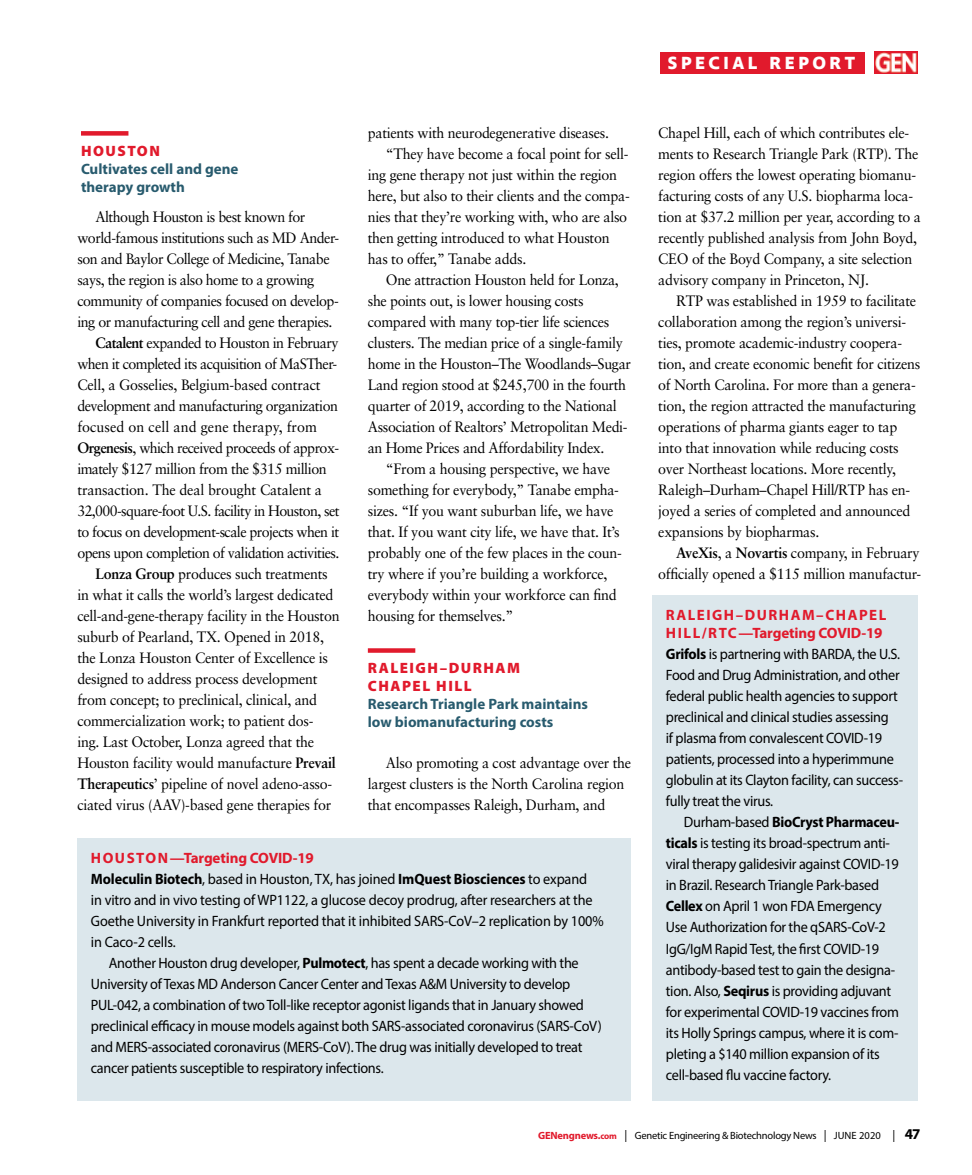
<style>
.page{position:relative;width:972px;height:1175px;background:#fff}
.page>*{position:absolute;margin:0;border:0;box-sizing:border-box;transform-origin:0 0}
.t1{font:700 18px "Ingra";letter-spacing:.2em;color:#fff}
.t2{font:15px/21px "Sabon";letter-spacing:-.02em;color:#000;scale:.95 1}
.t3{font:15px/21px "Myriad Pro";letter-spacing:-.02em;color:#000;scale:.95 1}
.t4{font:15px "Sabon";letter-spacing:-.04em;color:#000;scale:.95 1}
.t5{font:700 15px/18px "Myriad Pro";color:#285b6e}
.t6{font:700 15px/18px "Myriad Pro";letter-spacing:.1em;color:#e11a2c}
.t7{font:15px "Sabon";letter-spacing:-.045em;color:#000;scale:.95 1}
.t8{font:15px "Sabon";letter-spacing:.005em;color:#000;scale:.95 1}
.t9{font:900 15px/18px "Myriad Pro";letter-spacing:.1em;color:#e11a2c}
.t10{font:700 15px "Myriad Pro";letter-spacing:-.01em;color:#e11a2c}
.t11{font:10.5px "Myriad Pro";letter-spacing:-.02em;color:#000}
.s1{font-weight:700}
.s2{font-weight:700;color:#e11a2c}
.s3{font-weight:700;font-size:9px;color:#e11a2c}
.s4{font-size:12px}
.s5{font-weight:700;font-size:15px}
</style>
<div class="page">
<svg style="left:368px;top:648px;width:47px;height:4px"></svg>
<div style="left:660px;top:52px;width:204px;height:21px;background:#e11a2c"></div>
<img style="left:875px;top:52px;width:43px;height:21px">
<div style="left:77px;top:838px;width:554px;height:263px;background:#dce7ec"></div>
<div style="left:81px;top:131px;width:47px;height:5px;background:#e11a2c"></div>
<div style="left:652px;top:595px;width:266px;height:506px;background:#dce7ec"></div>
<p class="t9" style="left:81px;top:141px;width:81px">HOUSTON</p>
<p class="t5" style="left:81px;top:159px;width:159px">Cultivates cell and gene therapy growth</p>
<p class="t2" style="left:95px;top:206px;width:223px">Although Houston is best known for</p>
<p class="t2" style="left:77px;top:227px;width:277px">world-famous institutions such as MD Ander-</p>
<p class="t2" style="left:77px;top:248px;width:267px">son and Baylor College of Medicine, Tanabe</p>
<p class="t2" style="left:77px;top:269px;width:251px">says, the region is also home to a growing</p>
<p class="t2" style="left:77px;top:290px;width:277px">community of companies focused on develop-</p>
<p class="t2" style="left:77px;top:311px;width:270px">ing or manufacturing cell and gene therapies.</p>
<p class="t4" style="left:95px;top:334px;width:257px"><span class="s1">Catalent</span> expanded to Houston in February</p>
<p class="t4" style="left:77px;top:355px;width:275px">when it completed its acquisition of MaSTher-</p>
<p class="t2" style="left:77px;top:374px;width:258px">Cell, a Gosselies, Belgium-based contract</p>
<p class="t2" style="left:77px;top:395px;width:276px">development and manufacturing organization</p>
<p class="t8" style="left:77px;top:418px;width:254px">focused on cell and gene therapy, from</p>
<p class="t4" style="left:77px;top:439px;width:277px"><span class="s1">Orgenesis</span>, which received proceeds of approx-</p>
<p class="t2" style="left:77px;top:458px;width:264px">imately $127 million from the $315 million</p>
<p class="t2" style="left:77px;top:479px;width:259px">transaction. The deal brought Catalent a</p>
<p class="t7" style="left:77px;top:502px;width:277px">32,000-square-foot U.S. facility in Houston, set</p>
<p class="t4" style="left:77px;top:523px;width:277px">to focus on development-scale projects when it</p>
<p class="t4" style="left:77px;top:544px;width:277px">opens upon completion of validation activities.</p>
<p class="t2" style="left:95px;top:563px;width:246px"><span class="s1">Lonza Group</span> produces such treatments</p>
<p class="t2" style="left:77px;top:584px;width:271px">in what it calls the world’s largest dedicated</p>
<p class="t2" style="left:77px;top:605px;width:277px">cell-and-gene-therapy facility in the Houston</p>
<p class="t2" style="left:77px;top:626px;width:261px">suburb of Pearland, TX. Opened in 2018,</p>
<p class="t2" style="left:77px;top:647px;width:265px">the Lonza Houston Center of Excellence is</p>
<p class="t2" style="left:77px;top:668px;width:254px">designed to address process development</p>
<p class="t2" style="left:77px;top:689px;width:254px">from concept; to preclinical, clinical, and</p>
<p class="t2" style="left:77px;top:710px;width:250px">commercialization work; to patient dos-</p>
<p class="t2" style="left:77px;top:731px;width:251px">ing. Last October, Lonza agreed that the</p>
<p class="t2" style="left:77px;top:752px;width:273px">Houston facility would manufacture <span class="s1">Prevail</span></p>
<p class="t2" style="left:77px;top:773px;width:270px"><span class="s1">Therapeutics</span>’ pipeline of novel adeno-asso-</p>
<p class="t2" style="left:77px;top:794px;width:269px">ciated virus (AAV)-based gene therapies for</p>
<p class="t2" style="left:368px;top:122px;width:255px">patients with neurodegenerative diseases.</p>
<p class="t2" style="left:386px;top:143px;width:257px">“They have become a focal point for sell-</p>
<p class="t2" style="left:368px;top:164px;width:264px">ing gene therapy not just within the region</p>
<p class="t2" style="left:368px;top:185px;width:277px">here, but also to their clients and the compa-</p>
<p class="t2" style="left:368px;top:206px;width:275px">nies that they’re working with, who are also</p>
<p class="t2" style="left:368px;top:227px;width:256px">then getting introduced to what Houston</p>
<p class="t2" style="left:368px;top:248px;width:168px">has to offer,” Tanabe adds.</p>
<p class="t2" style="left:386px;top:269px;width:247px">One attraction Houston held for Lonza,</p>
<p class="t2" style="left:368px;top:290px;width:229px">she points out, is lower housing costs</p>
<p class="t2" style="left:368px;top:311px;width:256px">compared with many top-tier life sciences</p>
<p class="t2" style="left:368px;top:332px;width:270px">clusters. The median price of a single-family</p>
<p class="t2" style="left:368px;top:353px;width:279px">home in the Houston–The Woodlands–Sugar</p>
<p class="t2" style="left:368px;top:374px;width:273px">Land region stood at $245,700 in the fourth</p>
<p class="t2" style="left:368px;top:395px;width:264px">quarter of 2019, according to the National</p>
<p class="t2" style="left:368px;top:416px;width:275px">Association of Realtors’ Metropolitan Medi-</p>
<p class="t2" style="left:368px;top:437px;width:251px">an Home Prices and Affordability Index.</p>
<p class="t2" style="left:386px;top:458px;width:238px">“From a housing perspective, we have</p>
<p class="t2" style="left:368px;top:479px;width:266px">something for everybody,” Tanabe empha-</p>
<p class="t2" style="left:368px;top:500px;width:260px">sizes. “If you want suburban life, we have</p>
<p class="t2" style="left:368px;top:521px;width:267px">that. If you want city life, we have that. It’s</p>
<p class="t2" style="left:368px;top:542px;width:269px">probably one of the few places in the coun-</p>
<p class="t2" style="left:368px;top:563px;width:254px">try where if you’re building a workforce,</p>
<p class="t2" style="left:368px;top:584px;width:264px">everybody within your workforce can find</p>
<p class="t2" style="left:368px;top:605px;width:155px">housing for themselves.”</p>
<p class="t9" style="left:368px;top:658px;width:154px">RALEIGH–DURHAM<br>CHAPEL HILL</p>
<p class="t5" style="left:368px;top:694px;width:222px">Research Triangle Park maintains low biomanufacturing costs</p>
<p class="t2" style="left:368px;top:752px;width:279px;text-indent:18px">Also promoting a cost advantage over the largest clusters is the North Carolina region that encompasses Raleigh, Durham, and</p>
<p class="t10" style="left:91px;top:848px;width:224px">HOUSTON—Targeting COVID-19</p>
<p class="t3" style="left:91px;top:868px;width:524px"><span class="s1">Moleculin Biotech</span>, based in Houston, TX, has joined <span class="s1">ImQuest Biosciences</span> to expand</p>
<p class="t3" style="left:91px;top:889px;width:530px">in vitro and in vivo testing of WP1122, a glucose decoy prodrug, after researchers at the</p>
<p class="t3" style="left:91px;top:910px;width:541px">Goethe University in Frankfurt reported that it inhibited SARS-CoV–2 replication by 100%</p>
<p class="t3" style="left:91px;top:931px;width:91px">in Caco-2 cells.</p>
<p class="t3" style="left:109px;top:952px;width:496px">Another Houston drug developer, <span class="s1">Pulmotect</span>, has spent a decade working with the</p>
<p class="t3" style="left:91px;top:973px;width:506px">University of Texas MD Anderson Cancer Center and Texas A&amp;M University to develop</p>
<p class="t3" style="left:91px;top:994px;width:521px">PUL-042, a combination of two Toll-like receptor agonist ligands that in January showed</p>
<p class="t3" style="left:91px;top:1015px;width:539px">preclinical efficacy in mouse models against both SARS-associated coronavirus (SARS-CoV)</p>
<p class="t3" style="left:91px;top:1036px;width:519px">and MERS-associated coronavirus (MERS-CoV). The drug was initially developed to treat</p>
<p class="t3" style="left:91px;top:1057px;width:310px">cancer patients susceptible to respiratory infections.</p>
<p class="t1" style="left:668px;top:51px;width:188px">SPECIAL REPORT</p>
<p class="t2" style="left:658px;top:122px;width:278px">Chapel Hill, each of which contributes ele&shy;ments to Research Triangle Park (RTP). The region offers the lowest operating biomanu&shy;facturing costs of any U.S. biopharma loca&shy;tion at $37.2 million per year, according to a recently published analysis from John Boyd, CEO of the Boyd Company, a site selection advisory company in Princeton, NJ.</p>
<p class="t2" style="left:658px;top:290px;width:277px;text-indent:18px">RTP was established in 1959 to facilitate collaboration among the region’s universi&shy;ties, promote academic-industry coopera&shy;tion, and create economic benefit for citizens of North Carolina. For more than a genera&shy;tion, the region attracted the manufacturing operations of pharma giants eager to tap into that innovation while reducing costs over Northeast locations. More recently, Raleigh–Durham–Chapel Hill/RTP has en&shy;joyed a series of completed and announced expansions by biopharmas.</p>
<p class="t2" style="left:658px;top:542px;width:278px;text-align:right"><span class="s1">AveXis</span>, a <span class="s1">Novartis</span> company, in February officially opened a $115 million manufactur-</p>
<p class="t6" style="left:666px;top:606px;width:222px">RALEIGH–DURHAM–CHAPEL<br>HILL/RTC—Targeting COVID-19</p>
<p class="t3" style="left:666px;top:643px;width:251px"><span class="s1">Grifols</span> is partnering with BARDA, the U.S.<br>Food and Drug Administration, and other federal public health agencies to support preclinical and clinical studies assessing<br>if plasma from convalescent COVID-19 patients, processed into a hyperimmune globulin at its Clayton facility, can success&shy;fully treat the virus.</p>
<p class="t3" style="left:666px;top:811px;width:247px;text-indent:18px">Durham-based <span class="s1">BioCryst Pharmaceu&shy;ticals</span> is testing its broad-spectrum anti&shy;viral therapy galidesivir against COVID-19 in Brazil. Research Triangle Park-based <span class="s1">Cellex</span> on April 1 won FDA Emergency Use Authorization for the qSARS-CoV-2<br>IgG/IgM Rapid Test, the first COVID-19 antibody-based test to gain the designa&shy;tion. Also, <span class="s1">Seqirus</span> is providing adjuvant for experimental COVID-19 vaccines from its Holly Springs campus, where it is com&shy;pleting a $140 million expansion of its cell-based flu vaccine factory.</p>
<p class="t11" style="left:538px;top:1129px;width:384px"><span class="s2">GENengnews.</span><span class="s3">com</span> <span class="s4">|</span> Genetic Engineering &amp; Biotechnology News <span class="s4">|</span> JUNE 2020 <span class="s4">|</span> <span class="s5">47</span></p>
</div>
